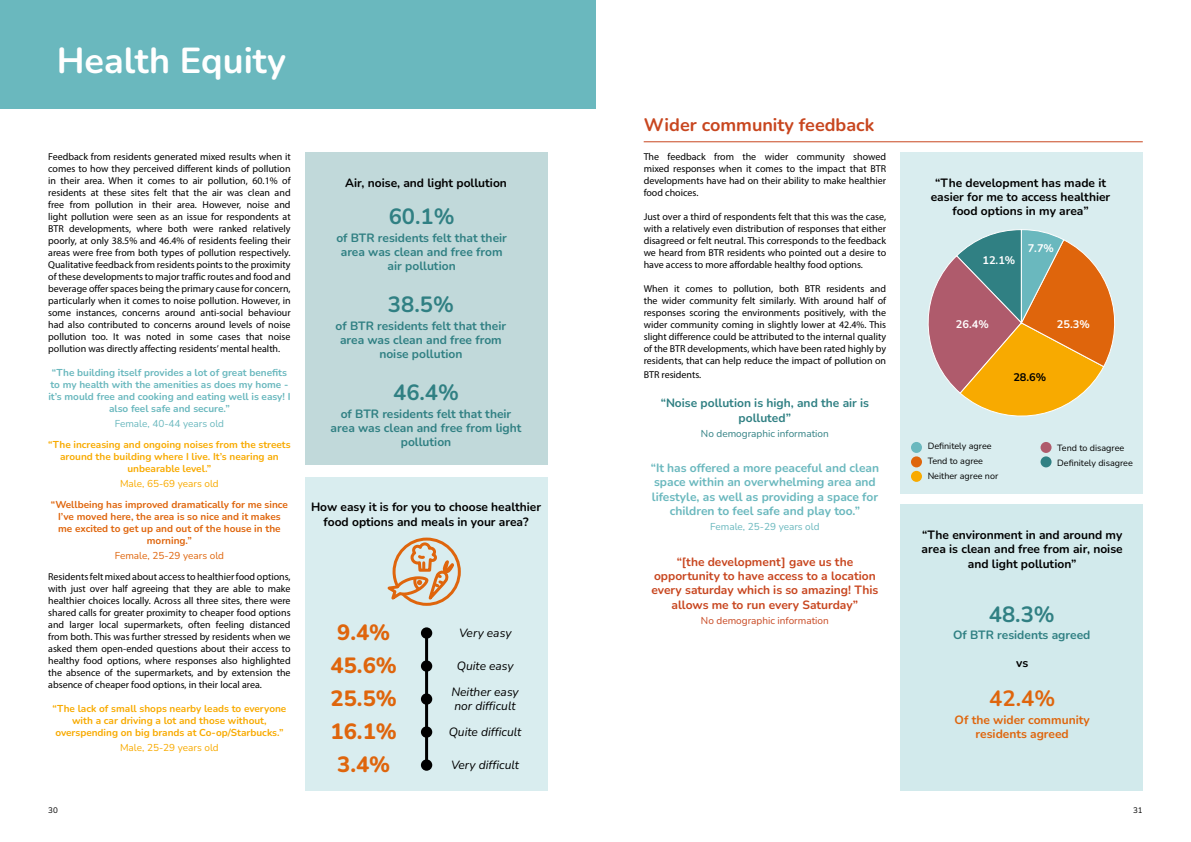
<style>
.page{position:relative;width:1191px;height:842px;background:#fff}
.page>*{position:absolute;margin:0;border:0;box-sizing:border-box;transform-origin:0 0}
.t1{font:700 36px "Nunito";color:#fff}
.t2{font:800 22px/33px "Nunito";color:#df650c;text-align:center}
.t3{font:700 22px "Nunito";color:#308083}
.t4{font:700 22px "Nunito";color:#df650c}
.t5{font:700 18px "Nunito";color:#c8461f}
.t6{font:700 12px/14.4px "Nunito";color:#308083;text-align:center}
.t7{font:700 12px/14.4px "Nunito";color:#000;text-align:center}
.t8{font:700 12px/14.4px "Nunito";color:#6ab8be;text-align:center}
.t9{font:700 12px/14.4px "Nunito";color:#c8461f;text-align:center}
.t10{font:italic 12px/25.7px "Nunito";color:#000;text-align:center}
.t11{font:700 12px/14.4px "Nunito";color:#df650c;text-align:center}
.t12{font:700 11px "Nunito";color:#fff}
.t13{font:700 11px "Nunito";color:#000}
.t14{font:10px/12px "Myriad Pro";color:#000;text-align:justify}
.t15{font:700 10px/12px "Nunito";color:#f8aa00;text-align:center}
.t16{font:700 10px/12px "Nunito";color:#6ab8be;text-align:center}
.t17{font:700 10px/12px "Nunito";color:#df650c;text-align:center}
.t18{font:10px "Nunito";color:#6ab8be}
.t19{font:10px "Nunito";color:#f8aa00}
.t20{font:10px "Nunito";color:#308083}
.t21{font:10px "Nunito";color:#c8461f}
.t22{font:10px "Nunito";color:#df650c}
.t23{font:9px/15px "Nunito";color:#000}
.t24{font:8px "Nunito";color:#000}
</style>
<div class="page">
<div style="left:305px;top:153px;width:242px;height:312px;background:#c1d9da"></div>
<div style="left:305px;top:477px;width:242px;height:314px;background:#d9edef"></div>
<div style="left:900px;top:505px;width:242px;height:286px;background:#d2eaec"></div>
<hr style="left:643px;top:142px;width:499px;height:1px;background:#c8461f">
<div style="left:900px;top:153px;width:242px;height:341px;background:#d9edef"></div>
<svg style="left:927px;top:229px;width:188px;height:188px"></svg>
<div style="left:911px;top:456px;width:11px;height:11px;background:#df650c;border-radius:50%"></div>
<div style="left:911px;top:471px;width:11px;height:11px;background:#f8aa00;border-radius:50%"></div>
<div style="left:1040px;top:456px;width:11px;height:11px;background:#308083;border-radius:50%"></div>
<div style="left:1040px;top:442px;width:11px;height:11px;background:#af5b6c;border-radius:50%"></div>
<div style="left:911px;top:442px;width:11px;height:11px;background:#6ab8be;border-radius:50%"></div>
<div style="left:421px;top:627px;width:11px;height:12px;background:#000;border-radius:50%"></div>
<div style="left:421px;top:660px;width:11px;height:12px;background:#000;border-radius:50%"></div>
<div style="left:421px;top:693px;width:11px;height:12px;background:#000;border-radius:50%"></div>
<div style="left:421px;top:726px;width:11px;height:12px;background:#000;border-radius:50%"></div>
<div style="left:421px;top:759px;width:11px;height:12px;background:#000;border-radius:50%"></div>
<hr style="left:425px;top:633px;width:3px;height:132px;background:#000">
<div style="left:0;top:0;width:595px;height:109px;background:#6ab8be"></div>
<svg style="left:387px;top:537px;width:74px;height:69px"></svg>
<h1 class="t1" style="left:57px;top:35px;width:231px">Health Equity</h1>
<p class="t14" style="left:48px;top:151px;width:244px">Feedback from residents generated mixed results when it comes to how they perceived different kinds of pollution in their area. When it comes to air pollution, 60.1% of residents at these sites felt that the air was clean and free from pollution in their area. However, noise and light pollution were seen as an issue for respondents at BTR developments, where both were ranked relatively poorly, at only 38.5% and 46.4% of residents feeling their areas were free from both types of pollution respectively.<br>Qualitative feedback from residents points to the proximity of these developments to major traffic routes and food and beverage offer spaces being the primary cause for concern, particularly when it comes to noise pollution. However, in some instances, concerns around anti-social behaviour had also contributed to concerns around levels of noise pollution too. It was noted in some cases that noise pollution was directly affecting residents’ mental health.</p>
<p class="t16" style="left:48px;top:366px;width:244px">“The building itself provides a lot of great benefits to my health with the amenities as does my home - it’s mould free and cooking and eating well is easy! I also feel safe and secure.”</p>
<p class="t18" style="left:115px;top:417px;width:111px">Female, 40-44 years old</p>
<p class="t15" style="left:48px;top:438px;width:244px">“The increasing and ongoing noises from the streets around the building where I live. It’s nearing an unbearable level.”</p>
<p class="t19" style="left:120px;top:477px;width:100px">Male, 65-69 years old</p>
<p class="t17" style="left:51px;top:498px;width:239px">“Wellbeing has improved dramatically for me since I’ve moved here, the area is so nice and it makes me excited to get up and out of the house in the morning.”</p>
<p class="t22" style="left:115px;top:549px;width:111px">Female, 25-29 years old</p>
<p class="t14" style="left:48px;top:571px;width:244px">Residents felt mixed about access to healthier food options, with just over half agreeing that they are able to make healthier choices locally. Across all three sites, there were shared calls for greater proximity to cheaper food options and larger local supermarkets, often feeling distanced from both. This was further stressed by residents when we asked them open-ended questions about their access to healthy food options, where responses also highlighted the absence of the supermarkets, and by extension the absence of cheaper food options, in their local area.</p>
<p class="t15" style="left:52px;top:702px;width:235px">“The lack of small shops nearby leads to everyone with a car driving a lot and those without, overspending on big brands at Co-op/Starbucks.”</p>
<p class="t19" style="left:120px;top:741px;width:100px">Male, 25-29 years old</p>
<p class="t7" style="left:345px;top:175px;width:163px">Air, noise, and light pollution</p>
<h2 class="t3" style="left:389px;top:201px;width:67px">60.1%</h2>
<p class="t6" style="left:336px;top:230px;width:172px">of BTR residents felt that their area was clean and free from air pollution</p>
<h2 class="t3" style="left:388px;top:289px;width:67px">38.5%</h2>
<p class="t6" style="left:336px;top:318px;width:172px">of BTR residents felt that their area was clean and free from noise pollution</p>
<h2 class="t3" style="left:393px;top:377px;width:67px">46.4%</h2>
<p class="t6" style="left:331px;top:406px;width:192px">of BTR residents felt that their area was clean and free from light pollution</p>
<p class="t7" style="left:311px;top:499px;width:232px">How easy it is for you to choose healthier food options and meals in your area?</p>
<h2 class="t2" style="left:330px;top:615px;width:68px">9.4%<br>45.6%<br>25.5%<br>16.1%<br>3.4%</h2>
<p class="t10" style="left:459px;top:620px;width:54px">Very easy</p>
<p class="t10" style="left:451px;top:653px;width:69px">Quite easy<br>Neither easy</p>
<p class="t10" style="left:449px;top:693px;width:74px">nor difficult<br>Quite difficult</p>
<p class="t10" style="left:451px;top:752px;width:70px">Very difficult</p>
<h3 class="t5" style="left:643px;top:112px;width:232px">Wider community feedback</h3>
<p class="t14" style="left:643px;top:151px;width:244px">The feedback from the wider community showed mixed responses when it comes to the impact that BTR developments have had on their ability to make healthier food choices.</p>
<p class="t14" style="left:643px;top:211px;width:244px">Just over a third of respondents felt that this was the case, with a relatively even distribution of responses that either disagreed or felt neutral. This corresponds to the feedback we heard from BTR residents who pointed out a desire to have access to more affordable healthy food options.</p>
<p class="t14" style="left:643px;top:283px;width:244px">When it comes to pollution, both BTR residents and the wider community felt similarly. With around half of responses scoring the environments positively, with the wider community coming in slightly lower at 42.4%. This slight difference could be attributed to the internal quality of the BTR developments, which have been rated highly by residents, that can help reduce the impact of pollution on</p>
<p class="t14" style="left:643px;top:369px;width:59px">BTR residents.</p>
<p class="t6" style="left:660px;top:395px;width:210px">“Noise pollution is high, and the air is polluted”</p>
<p class="t20" style="left:701px;top:426px;width:129px">No demographic information</p>
<p class="t8" style="left:650px;top:460px;width:230px">“It has offered a more peaceful and clean space within an overwhelming area and lifestyle, as well as providing a space for children to feel safe and play too.”</p>
<p class="t18" style="left:710px;top:520px;width:111px">Female, 25-29 years old</p>
<p class="t9" style="left:651px;top:554px;width:228px">“[the development] gave us the opportunity to have access to a location every saturday which is so amazing! This allows me to run every Saturday”</p>
<p class="t21" style="left:701px;top:613px;width:129px">No demographic information</p>
<p class="t7" style="left:930px;top:175px;width:181px">“The development has made it easier for me to access healthier food options in my area”</p>
<p class="t12" style="left:982px;top:253px;width:34px">12.1%</p>
<p class="t12" style="left:1027px;top:240px;width:28px">7.7%</p>
<p class="t12" style="left:956px;top:316px;width:34px">26.4%</p>
<p class="t12" style="left:1056px;top:316px;width:34px">25.3%</p>
<p class="t13" style="left:1013px;top:369px;width:34px">28.6%</p>
<p class="t23" style="left:927px;top:438px;width:72px">Definitely agree<br>Tend to agree<br>Neither agree nor</p>
<p class="t23" style="left:1057px;top:440px;width:77px">Tend to disagree<br>Definitely disagree</p>
<p class="t7" style="left:921px;top:527px;width:202px">“The environment in and around my area is clean and free from air, noise and light pollution”</p>
<h2 class="t3" style="left:988px;top:599px;width:67px">48.3%</h2>
<p class="t6" style="left:953px;top:627px;width:139px">Of BTR residents agreed</p>
<p class="t7" style="left:1016px;top:655px;width:14px">vs</p>
<h2 class="t4" style="left:989px;top:683px;width:67px">42.4%</h2>
<p class="t11" style="left:954px;top:712px;width:137px">Of the wider community residents agreed</p>
<p class="t24" style="left:48px;top:804px;width:11px">30</p>
<p class="t24" style="left:1133px;top:804px;width:11px">31</p>
</div>
